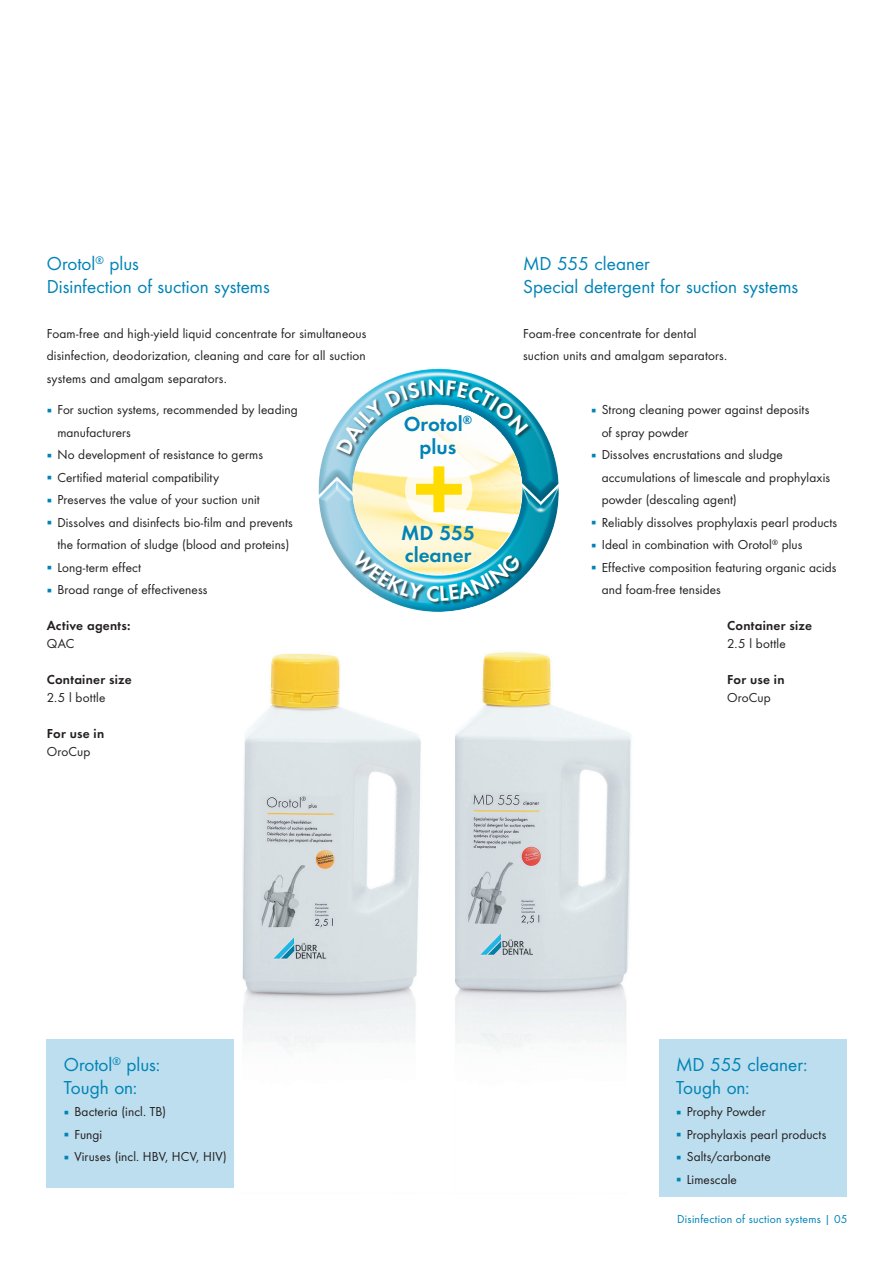
<style>
.page{position:relative;width:893px;height:1263px;background:#fff}
.page>*{position:absolute;margin:0;border:0;box-sizing:border-box;transform-origin:0 0}
.t1{font:21.15px/23px "Futura TOT Dem";color:#0083b6}
.t2{font:19.5px/22.5px "Futura TOT Boo";color:#0083b6}
.t3{font:13.5px/22.5px "Futura TOT Boo";letter-spacing:.01em;color:#231f20}
.t4{font:13.5px "Futura TOT Dem";letter-spacing:.02em;color:#231f20}
.t5{font:12px "Futura TOT Boo";letter-spacing:.02em;color:#0083b6}
.s1{color:#0083b6}
</style>
<div class="page">
<img style="left:206px;top:652px;width:464px;height:402px">
<img style="left:318px;top:368px;width:241px;height:244px">
<div style="left:355px;top:550px;width:168px;height:55px;background:#231f20;opacity:.75"></div>
<img style="left:352px;top:405px;width:170px;height:169px;border-radius:85px">
<svg style="left:405px;top:456px;width:67px;height:68px"></svg>
<div style="left:336px;top:379px;width:197px;height:80px;background:#231f20;opacity:.75"></div>
<div style="left:47px;top:1040px;width:187px;height:148px;background:#bcdeee"></div>
<div style="left:659px;top:1040px;width:187px;height:157px;background:#bcdeee"></div>
<svg style="left:416px;top:466px;width:46px;height:46px"></svg>
<svg style="left:351px;top:549px;width:171px;height:52px"></svg>
<svg style="left:336px;top:379px;width:193px;height:76px"></svg>
<h2 class="t2" style="left:47px;top:252px;width:225px">Orotol<sup>®</sup> plus<br>Disinfection of suction systems</h2>
<p class="t3" style="left:47px;top:322px;width:321px;text-align:justify">Foam-free and high-yield liquid concentrate for simultaneous disinfection, deodorization, cleaning and care for all suction systems and amalgam separators.</p>
<p class="t3" style="left:57px;top:398px;width:242px;text-indent:-11px"><span class="s1">▪</span> For suction systems, recommended by leading manufacturers</p>
<p class="t3" style="left:47px;top:443px;width:218px"><span class="s1">▪</span> No development of resistance to germs</p>
<p class="t3" style="left:47px;top:466px;width:174px"><span class="s1">▪</span> Certified material compatibility</p>
<p class="t3" style="left:47px;top:488px;width:214px"><span class="s1">▪</span> Preserves the value of your suction unit</p>
<p class="t3" style="left:47px;top:511px;width:248px;text-align:center"><span class="s1">▪</span> Dissolves and disinfects bio-film and prevents the formation of sludge (blood and proteins)</p>
<p class="t3" style="left:47px;top:556px;width:96px"><span class="s1">▪</span> Long-term effect</p>
<p class="t3" style="left:47px;top:578px;width:162px"><span class="s1">▪</span> Broad range of effectiveness</p>
<p class="t4" style="left:47px;top:617px;width:85px">Active agents:</p>
<p class="t3" style="left:47px;top:632px;width:29px">QAC</p>
<p class="t4" style="left:47px;top:671px;width:87px">Container size</p>
<p class="t3" style="left:47px;top:686px;width:60px">2.5 l bottle</p>
<p class="t4" style="left:47px;top:725px;width:59px">For use in</p>
<p class="t3" style="left:47px;top:740px;width:45px">OroCup</p>
<h1 class="t1" style="left:404px;top:413px;width:70px">Orotol<sup>®</sup></h1>
<h1 class="t1" style="left:420px;top:436px;width:38px">plus</h1>
<h1 class="t1" style="left:401px;top:521px;width:76px">MD 555 cleaner</h1>
<h2 class="t2" style="left:523px;top:252px;width:277px">MD 555 cleaner<br>Special detergent for suction systems</h2>
<p class="t3" style="left:523px;top:322px;width:206px">Foam-free concentrate for dental suction units and amalgam separators.</p>
<p class="t3" style="left:602px;top:398px;width:209px;text-indent:-11px"><span class="s1">▪</span> Strong cleaning power against deposits of spray powder</p>
<p class="t3" style="left:602px;top:443px;width:230px;text-indent:-11px"><span class="s1">▪</span> Dissolves encrustations and sludge accumulations of limescale and prophylaxis powder (descaling agent)</p>
<p class="t3" style="left:591px;top:511px;width:248px"><span class="s1">▪</span> Reliably dissolves prophylaxis pearl products</p>
<p class="t3" style="left:591px;top:533px;width:213px"><span class="s1">▪</span> Ideal in combination with Orotol<sup>®</sup> plus</p>
<p class="t3" style="left:602px;top:556px;width:236px;text-indent:-11px"><span class="s1">▪</span> Effective composition featuring organic acids and foam-free tensides</p>
<p class="t4" style="left:727px;top:617px;width:87px">Container size</p>
<p class="t3" style="left:727px;top:632px;width:60px">2.5 l bottle</p>
<p class="t4" style="left:727px;top:671px;width:59px">For use in</p>
<p class="t3" style="left:727px;top:686px;width:45px">OroCup</p>
<h2 class="t2" style="left:64px;top:1053px;width:98px">Orotol<sup>®</sup> plus:<br>Tough on:</h2>
<p class="t3" style="left:64px;top:1100px;width:104px"><span class="s1">▪</span> Bacteria (incl. TB)</p>
<p class="t3" style="left:64px;top:1123px;width:40px"><span class="s1">▪</span> Fungi</p>
<p class="t3" style="left:64px;top:1145px;width:165px"><span class="s1">▪</span> Viruses (incl. HBV, HCV, HIV)</p>
<h2 class="t2" style="left:676px;top:1053px;width:133px">MD 555 cleaner:<br>Tough on:</h2>
<p class="t3" style="left:676px;top:1100px;width:91px"><span class="s1">▪</span> Prophy Powder</p>
<p class="t3" style="left:676px;top:1123px;width:152px"><span class="s1">▪</span> Prophylaxis pearl products</p>
<p class="t3" style="left:676px;top:1145px;width:96px"><span class="s1">▪</span> Salts/carbonate</p>
<p class="t3" style="left:676px;top:1168px;width:62px"><span class="s1">▪</span> Limescale</p>
<p class="t5" style="left:677px;top:1212px;width:172px">Disinfection of suction systems | 05</p>
</div>
